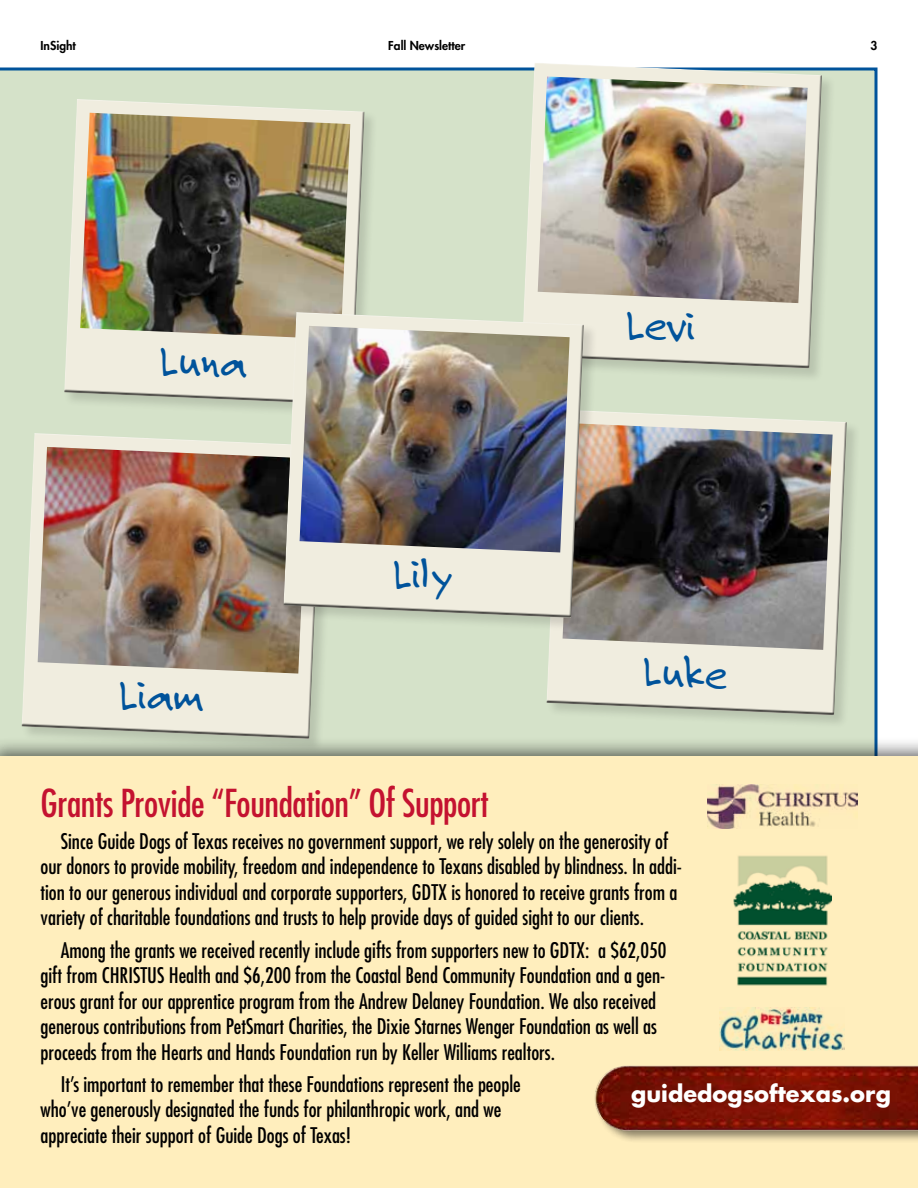
<style>
.page{position:relative;width:918px;height:1188px;background:#fff}
.page>*{position:absolute;margin:0;border:0;box-sizing:border-box;transform-origin:0 0}
.t1{font:45.15px "Felt Tip Roman";color:#00539b}
.t2{font:condensed 37.5px "Futura";letter-spacing:-.01em;color:#c41230}
.t3{font:700 22.5px "Futura";color:#fff}
.t4{font:condensed 21px/25.5px "Futura";color:#000}
.t5{font:800 12px "Futura";color:#000}
</style>
<div class="page">
<div style="left:0;top:68px;width:878px;height:669px;background:#d5e2c9"></div>
<div style="left:0;top:737px;width:918px;height:451px;background:#000;opacity:.55"></div>
<div style="left:0;top:756px;width:918px;height:432px;background:#ffeebd"></div>
<div style="left:595px;top:1065px;width:323px;height:79px;background:#f8e7b7"></div>
<img style="left:594px;top:1065px;width:324px;height:75px">
<img style="left:734px;top:855px;width:97px;height:131px">
<img style="left:720px;top:1007px;width:125px;height:43px">
<img style="left:707px;top:784px;width:150px;height:45px">
<div style="left:21px;top:433px;width:315px;height:320px;background:#000;opacity:.13"></div>
<svg style="left:20px;top:433px;width:303px;height:306px;background:#e3e3d3"></svg>
<img style="left:38px;top:447px;width:270px;height:227px">
<div style="left:64px;top:98px;width:314px;height:321px;background:#000;opacity:.13"></div>
<svg style="left:62px;top:99px;width:303px;height:306px;background:#e2e3d3"></svg>
<img style="left:80px;top:113px;width:270px;height:226px">
<div style="left:546px;top:409px;width:315px;height:321px;background:#000;opacity:.13"></div>
<svg style="left:545px;top:409px;width:303px;height:307px;background:#e0e1d1"></svg>
<img style="left:563px;top:423px;width:270px;height:227px">
<div style="left:521px;top:62px;width:315px;height:321px;background:#000;opacity:.13"></div>
<svg style="left:520px;top:62px;width:303px;height:307px;background:#dfe1d4"></svg>
<img style="left:538px;top:76px;width:270px;height:227px">
<div style="left:283px;top:312px;width:315px;height:320px;background:#000;opacity:.13"></div>
<svg style="left:282px;top:312px;width:303px;height:306px;background:#d9d7c8"></svg>
<img style="left:300px;top:326px;width:270px;height:226px">
<p class="t5" style="left:40px;top:38px;width:37px">InSight</p>
<p class="t5" style="left:388px;top:38px;width:78px">Fall Newsletter</p>
<p class="t5" style="left:871px;top:38px;width:8px">3</p>
<h1 class="t1" style="left:160px;top:333px;width:89px;rotate:2deg">Luna</h1>
<h1 class="t1" style="left:119px;top:667px;width:86px;rotate:2deg">Liam</h1>
<h1 class="t1" style="left:394px;top:547px;width:61px;rotate:2deg">Lily</h1>
<h1 class="t1" style="left:627px;top:297px;width:72px;rotate:2deg">Levi</h1>
<h1 class="t1" style="left:644px;top:643px;width:87px;rotate:2deg">Luke</h1>
<h2 class="t2" style="left:40px;top:780px;width:450px">Grants Provide “Foundation” Of Support</h2>
<p class="t4" style="left:41px;top:828px;width:643px;text-indent:20px">Since Guide Dogs of Texas receives no government support, we rely solely on the generosity of our donors to provide mobility, freedom and independence to Texans disabled by blindness. In addi&shy;tion to our generous individual and corporate supporters, GDTX is honored to receive grants from a variety of charitable foundations and trusts to help provide days of guided sight to our clients.</p>
<p class="t4" style="left:41px;top:937px;width:627px;text-indent:20px">Among the grants we received recently include gifts from supporters new to GDTX: a $62,050 gift from CHRISTUS Health and $6,200 from the Coastal Bend Community Foundation and a gen&shy;erous grant for our apprentice program from the Andrew Delaney Foundation. We also received generous contributions from PetSmart Charities, the Dixie Starnes Wenger Foundation as well as proceeds from the Hearts and Hands Foundation run by Keller Williams realtors.</p>
<p class="t4" style="left:40px;top:1071px;width:482px;text-indent:20px">It’s important to remember that these Foundations represent the people who’ve generously designated the funds for philanthropic work, and we appreciate their support of Guide Dogs of Texas!</p>
<p class="t3" style="left:631px;top:1078px;width:261px">guidedogsoftexas.org</p>
</div>
